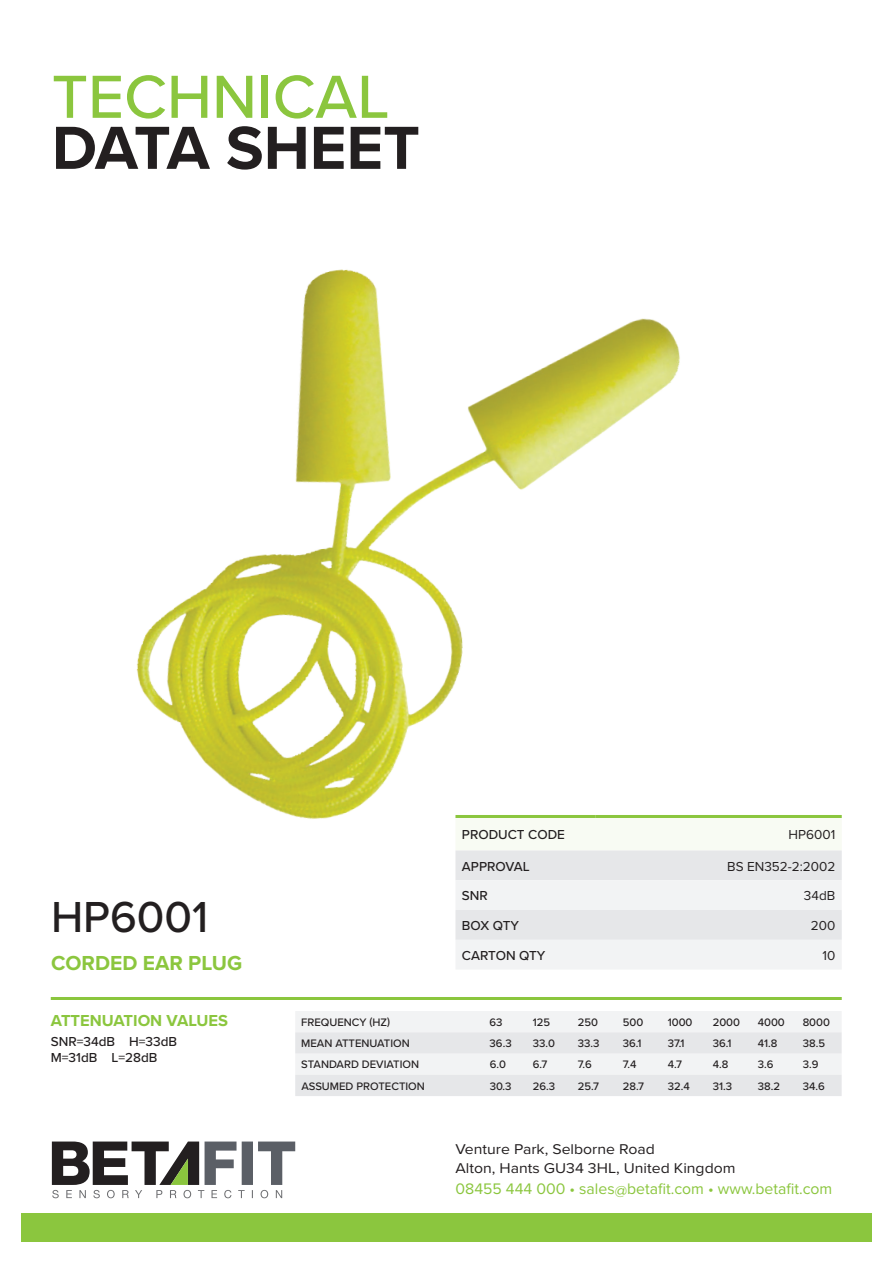
<style>
.page{position:relative;width:893px;height:1263px;background:#fff}
.page>*{position:absolute;margin:0;border:0;box-sizing:border-box;transform-origin:0 0}
.t1{font:500 63px "Proxima Nova";color:#8bc63e}
.t2{font:700 63px "Proxima Nova";color:#231f20}
.t3{font:500 45px "Proxima Nova";color:#231f20}
.t4{font:700 21px "Proxima Nova";color:#8bc63e}
.t5{font:700 16.5px "Proxima Nova";color:#8bc63e}
.t6{font:15.75px "Proxima Nova";color:#8bc63e}
.t7{font:14.7px/18.9px "Proxima Nova";color:#231f20;scale:1.08 1}
.t8{font:500 13.5px/16.2px "Proxima Nova";color:#231f20}
.t9{font:13.5px "Proxima Nova";color:#231f20}
.t10{font:500 11.25px "Proxima Nova";color:#231f20}
</style>
<div class="page">
<svg style="left:52px;top:1141px;width:243px;height:57px"></svg>
<div style="left:21px;top:1213px;width:851px;height:29px;background:#8bc63e"></div>
<svg style="left:455px;top:818px;width:387px;height:151px"></svg>
<hr style="left:596px;top:815px;width:246px;height:3px;background:#8bc63e">
<hr style="left:51px;top:997px;width:791px;height:3px;background:#8bc63e">
<div style="left:295px;top:1011px;width:547px;height:85px;background:#eeeef0"></div>
<img style="left:136px;top:269px;width:614px;height:590px">
<h1 class="t1" style="left:52px;top:50px;width:339px">TECHNICAL</h1>
<h1 class="t2" style="left:52px;top:101px;width:369px">DATA SHEET</h1>
<h2 class="t3" style="left:51px;top:883px;width:159px">HP6001</h2>
<h3 class="t4" style="left:51px;top:947px;width:193px">CORDED EAR PLUG</h3>
<p class="t8" style="left:462px;top:826px;width:104px">PRODUCT CODE</p>
<p class="t9" style="left:789px;top:824px;width:48px">HP6001</p>
<p class="t8" style="left:462px;top:858px;width:69px">APPROVAL</p>
<p class="t9" style="left:727px;top:856px;width:110px">BS EN352-2:2002</p>
<p class="t8" style="left:462px;top:887px;width:27px">SNR</p>
<p class="t9" style="left:804px;top:886px;width:33px">34dB</p>
<p class="t8" style="left:462px;top:917px;width:59px">BOX QTY</p>
<p class="t9" style="left:811px;top:916px;width:26px">200</p>
<p class="t8" style="left:462px;top:947px;width:85px">CARTON QTY</p>
<p class="t9" style="left:822px;top:945px;width:14px">10</p>
<h3 class="t5" style="left:51px;top:1008px;width:179px">ATTENUATION VALUES</h3>
<p class="t8" style="left:51px;top:1033px;width:128px">SNR=34dB H=33dB<br>M=31dB L=28dB</p>
<p class="t10" style="left:301px;top:1014px;width:90px">FREQUENCY (HZ)</p>
<p class="t10" style="left:490px;top:1014px;width:15px">63</p>
<p class="t10" style="left:533px;top:1014px;width:19px">125</p>
<p class="t10" style="left:578px;top:1014px;width:22px">250</p>
<p class="t10" style="left:623px;top:1014px;width:22px">500</p>
<p class="t10" style="left:668px;top:1014px;width:26px">1000</p>
<p class="t10" style="left:713px;top:1014px;width:29px">2000</p>
<p class="t10" style="left:758px;top:1014px;width:29px">4000</p>
<p class="t10" style="left:803px;top:1014px;width:29px">8000</p>
<p class="t10" style="left:301px;top:1035px;width:110px">MEAN ATTENUATION</p>
<p class="t10" style="left:490px;top:1035px;width:24px">36.3</p>
<p class="t10" style="left:533px;top:1035px;width:24px">33.0</p>
<p class="t10" style="left:578px;top:1035px;width:23px">33.3</p>
<p class="t10" style="left:623px;top:1035px;width:20px">36.1</p>
<p class="t10" style="left:668px;top:1035px;width:18px">37.1</p>
<p class="t10" style="left:713px;top:1035px;width:20px">36.1</p>
<p class="t10" style="left:758px;top:1035px;width:21px">41.8</p>
<p class="t10" style="left:803px;top:1035px;width:24px">38.5</p>
<p class="t10" style="left:301px;top:1056px;width:119px">STANDARD DEVIATION</p>
<p class="t10" style="left:490px;top:1056px;width:18px">6.0</p>
<p class="t10" style="left:533px;top:1056px;width:16px">6.7</p>
<p class="t10" style="left:578px;top:1056px;width:16px">7.6</p>
<p class="t10" style="left:623px;top:1056px;width:15px">7.4</p>
<p class="t10" style="left:668px;top:1056px;width:16px">4.7</p>
<p class="t10" style="left:713px;top:1056px;width:17px">4.8</p>
<p class="t10" style="left:758px;top:1056px;width:17px">3.6</p>
<p class="t10" style="left:803px;top:1056px;width:17px">3.9</p>
<p class="t10" style="left:301px;top:1077px;width:125px">ASSUMED PROTECTION</p>
<p class="t10" style="left:490px;top:1077px;width:23px">30.3</p>
<p class="t10" style="left:533px;top:1077px;width:24px">26.3</p>
<p class="t10" style="left:578px;top:1077px;width:23px">25.7</p>
<p class="t10" style="left:623px;top:1077px;width:23px">28.7</p>
<p class="t10" style="left:668px;top:1077px;width:24px">32.4</p>
<p class="t10" style="left:713px;top:1077px;width:21px">31.3</p>
<p class="t10" style="left:758px;top:1077px;width:24px">38.2</p>
<p class="t10" style="left:803px;top:1077px;width:24px">34.6</p>
<h3 class="t7" style="left:455px;top:1138px;width:261px">Venture Park, Selborne Road<br>Alton, Hants GU34 3HL, United Kingdom</h3>
<h3 class="t6" style="left:455px;top:1177px;width:378px">08455 444 000 • sales@betafit.com • www.betafit.com</h3>
</div>
